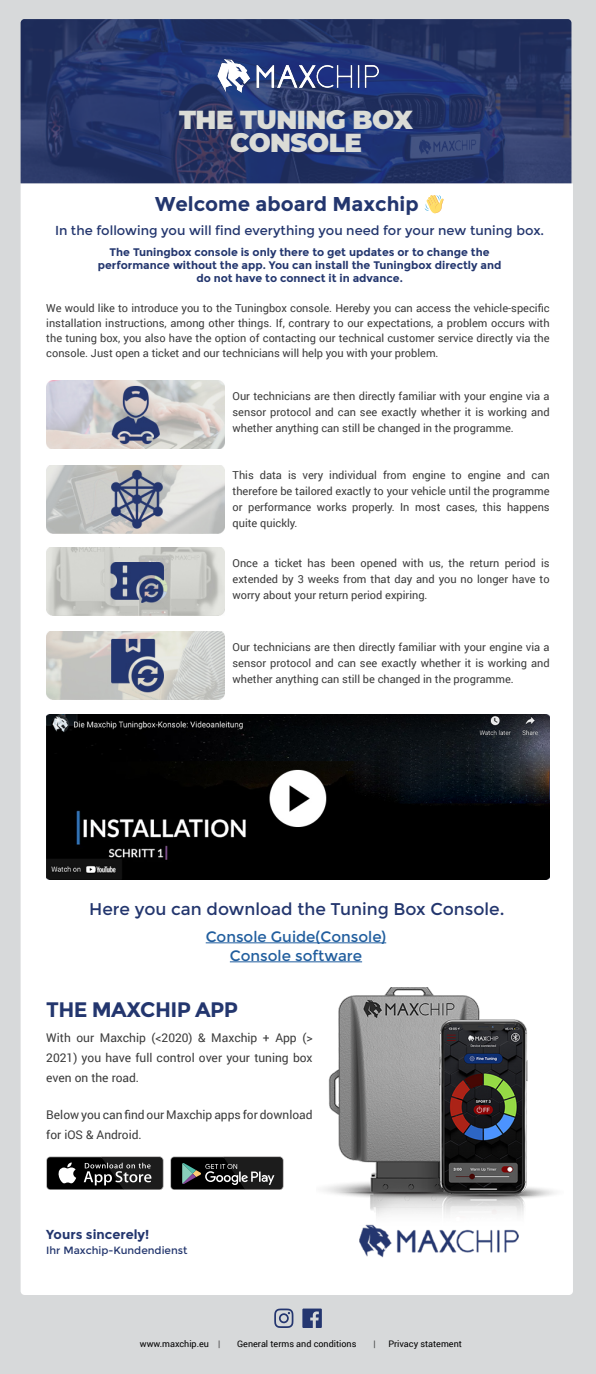
<style>
.page{position:relative;width:596px;height:1374px;background:#fff}
.page>*{position:absolute;margin:0;border:0;box-sizing:border-box;transform-origin:0 0}
.t1{font:900 26px/23px "Montserrat";letter-spacing:-.02em;color:#dbdcd6;text-align:center}
.t2{font:700 21px "Montserrat";letter-spacing:-.03em;color:#23366e}
.t3{font:700 20px "Montserrat";color:#23366e}
.t4{font:17px "Montserrat";color:#23366e}
.t5{font:15px/19px "Montserrat";color:#215e9e;text-align:center}
.t6{font:13px "Montserrat";color:#23366e}
.t7{font:700 13px "Montserrat";color:#23366e}
.t8{font:12px/20px "Roboto";color:#3b3b3b;text-align:justify}
.t9{font:11px/16px "Roboto";color:#3b3b3b;text-align:justify}
.t10{font:700 11px/13.2px "Montserrat";color:#23366e;text-align:center}
.t11{font:10.5px "Montserrat";color:#23366e}
.t12{font:9px "Roboto";color:#000}
.t13{font:9px "Roboto";color:#3b3b3b}
.s1{color:#3b3b3b}
</style>
<div class="page">
<div style="left:0;top:0;width:595px;height:1374px;background:#d7d9da"></div>
<div style="left:21px;top:183px;width:551px;height:1112px;background:#fff"></div>
<img style="left:21px;top:19px;width:550px;height:164px">
<img style="left:217px;top:60px;width:161px;height:32px">
<hr style="left:205px;top:942px;width:181px;height:1px;background:#215e9e">
<hr style="left:230px;top:961px;width:132px;height:1px;background:#215e9e">
<img style="left:46px;top:380px;width:178px;height:69px">
<img style="left:46px;top:465px;width:178px;height:69px">
<img style="left:46px;top:547px;width:178px;height:69px">
<img style="left:46px;top:631px;width:178px;height:69px">
<img style="left:46px;top:715px;width:503px;height:164px">
<img style="left:316px;top:987px;width:247px;height:274px">
<div style="left:47px;top:1157px;width:115px;height:32px;background:#000;border-radius:3px"></div>
<svg style="left:58px;top:1162px;width:18px;height:21px"></svg>
<svg style="left:84px;top:1157px;width:79px;height:33px"></svg>
<div style="left:171px;top:1157px;width:111px;height:32px;background:#000;border-radius:3px"></div>
<svg style="left:182px;top:1157px;width:101px;height:33px"></svg>
<svg style="left:274px;top:1309px;width:19px;height:19px"></svg>
<svg style="left:302px;top:1309px;width:19px;height:19px"></svg>
<svg style="left:424px;top:195px;width:19px;height:20px"></svg>
<h1 class="t1" style="left:179px;top:107px;width:235px">THE TUNING BOX<br>CONSOLE</h1>
<h3 class="t3" style="left:155px;top:192px;width:265px">Welcome aboard Maxchip</h3>
<p class="t6" style="left:55px;top:223px;width:490px">In the following you will find everything you need for your new tuning box.</p>
<p class="t10" style="left:98px;top:245px;width:405px">The Tuningbox console is only there to get updates or to change the performance without the app. You can install the Tuningbox directly and do not have to connect it in advance.</p>
<p class="t9" style="left:46px;top:300px;width:504px;line-height:15px">We would like to introduce you to the Tuningbox console. Hereby you can access the vehicle-specific installation instructions, among other things. If, contrary to our expectations, a problem occurs with the tuning box, you also have the option of contacting our technical customer service directly via the console. Just open a ticket and our technicians will help you with your problem.</p>
<p class="t9" style="left:232px;top:387px;width:318px">Our technicians are then directly familiar with your engine via a sensor protocol and can see exactly whether it is working and whether anything can still be changed in the programme.</p>
<p class="t9" style="left:232px;top:466px;width:318px">This data is very individual from engine to engine and can therefore be tailored exactly to your vehicle until the programme or performance works properly. In most cases, this happens quite quickly.</p>
<p class="t9" style="left:232px;top:555px;width:318px">Once a ticket has been opened with us, the return period is extended by 3 weeks from that day and you no longer have to worry about your return period expiring.</p>
<p class="t9" style="left:232px;top:638px;width:318px">Our technicians are then directly familiar with your engine via a sensor protocol and can see exactly whether it is working and whether anything can still be changed in the programme.</p>
<h3 class="t4" style="left:89px;top:899px;width:416px">Here you can download the Tuning Box Console.</h3>
<h3 class="t5" style="left:205px;top:927px;width:182px">Console Guide(Console)<br>Console software</h3>
<h2 class="t2" style="left:46px;top:997px;width:193px">THE MAXCHIP APP</h2>
<p class="t8" style="left:46px;top:1027px;width:268px">With our Maxchip (&lt;2020) &amp; Maxchip + App (&gt; 2021) you have full control over your tuning box even on the road.</p>
<p class="t8" style="left:46px;top:1104px;width:268px">Below you can find our Maxchip apps for download for iOS &amp; Android.</p>
<p class="t7" style="left:46px;top:1226px;width:104px">Yours sincerely!</p>
<p class="t11" style="left:46px;top:1244px;width:143px">Ihr Maxchip-Kundendienst</p>
<p class="t12" style="left:140px;top:1338px;width:82px">www.maxchip.eu <span class="s1">|</span></p>
<p class="t12" style="left:237px;top:1338px;width:121px">General terms and conditions</p>
<p class="t13" style="left:373px;top:1338px;width:4px">|</p>
<p class="t12" style="left:388px;top:1338px;width:75px">Privacy statement</p>
</div>
